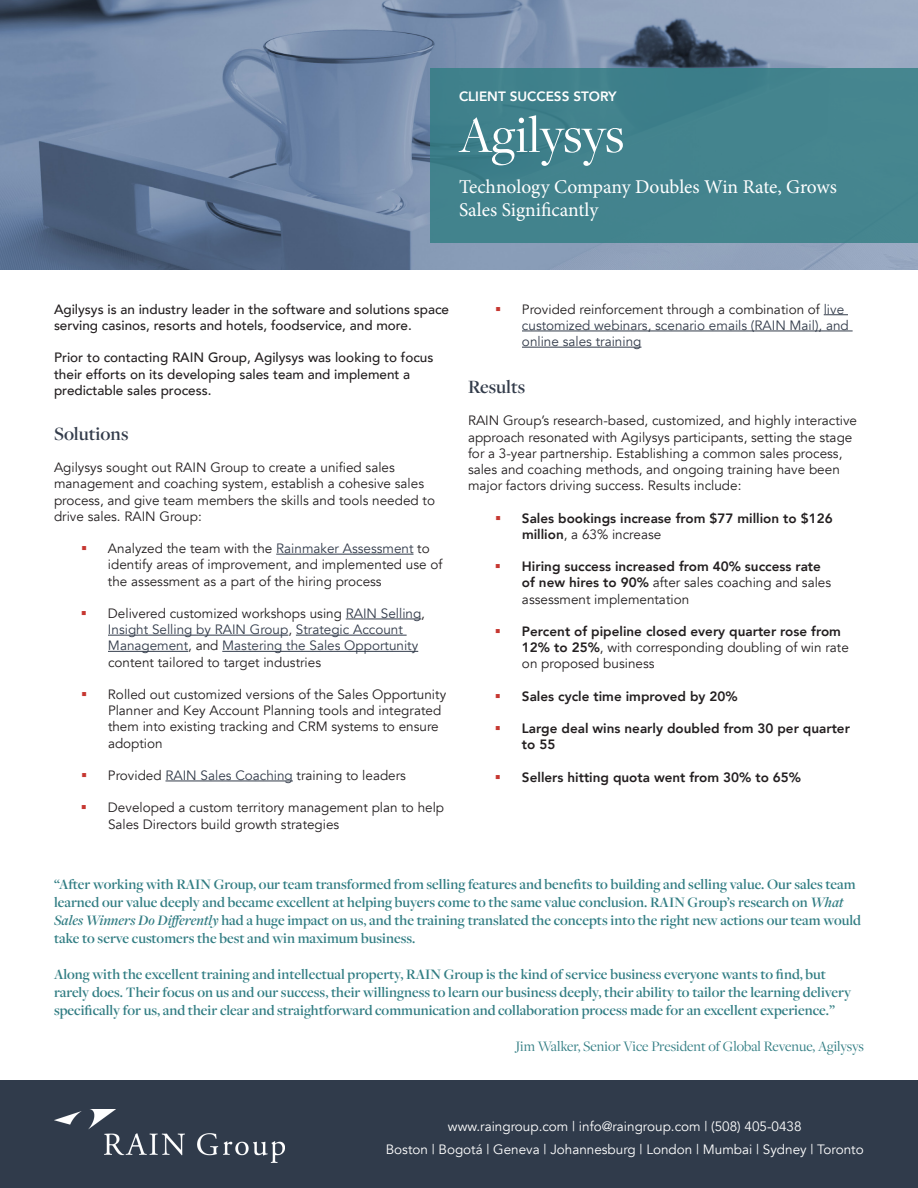
<style>
.page{position:relative;width:918px;height:1188px;background:#fff}
.page>*{position:absolute;margin:0;border:0;box-sizing:border-box;transform-origin:0 0}
.t1{font:54px "Freight Disp Pro";letter-spacing:-.015em;color:#fff}
.t2{font:19.5px/23.4px "Minion Pro";color:#fff}
.t3{font:600 19.5px "Freight Disp Pro";color:#333c4b}
.t4{font:600 15px/18px "Freight Disp Pro";color:#317d83}
.t5{font:15px "Freight Disp Pro";color:#317d83}
.Basic_copy{font:13.5px/16.2px "Avenir";color:#231f20}
.t6{font:800 13.5px/16.2px "Avenir";color:#231f20}
.t7{font:13.5px/16.2px "Avenir";color:#333c4b}
.Basic_copy-2{font:500 13.5px/16.2px "Avenir";color:#231f20}
.Basic_copy-3{font:13.5px "Avenir";color:#fff}
.t8{font:800 13.5px "Avenir";color:#fff}
.s1{color:#c63731}
.s2{color:#333c4b}
.s3{color:#231f20}
.s4{font-weight:400}
.s5{font-weight:800}
.s6{font-style:italic}
</style>
<div class="page">
<img style="left:0;top:0;width:918px;height:270px">
<div style="left:0;top:1080px;width:918px;height:108px;background:#303b4b"></div>
<img style="left:54px;top:1109px;width:230px;height:54px">
<div style="left:431px;top:68px;width:487px;height:175px;background:#43838e"></div>
<hr style="left:276px;top:554px;width:138px;height:1px;background:#333c4b">
<hr style="left:346px;top:619px;width:75px;height:1px;background:#333c4b">
<hr style="left:108px;top:635px;width:180px;height:1px;background:#333c4b">
<hr style="left:296px;top:635px;width:111px;height:1px;background:#333c4b">
<hr style="left:108px;top:651px;width:80px;height:1px;background:#333c4b">
<hr style="left:222px;top:651px;width:196px;height:1px;background:#333c4b">
<hr style="left:165px;top:781px;width:128px;height:1px;background:#333c4b">
<svg style="left:824px;top:314px;width:24px;height:1px"></svg>
<hr style="left:522px;top:331px;width:331px;height:1px;background:#333c4b">
<hr style="left:522px;top:347px;width:119px;height:1px;background:#333c4b">
<p class="t8" style="left:459px;top:86px;width:159px">CLIENT SUCCESS STORY</p>
<p class="t1" style="left:459px;top:100px;width:167px">Agilysys</p>
<p class="t2" style="left:459px;top:175px;width:380px">Technology Company Doubles Win Rate, Grows<br>Sales Significantly</p>
<p class="Basic_copy-2" style="left:54px;top:300px;width:397px">Agilysys is an industry leader in the software and solutions space serving casinos, resorts and hotels, foodservice, and more.</p>
<p class="Basic_copy-2" style="left:54px;top:349px;width:381px">Prior to contacting RAIN Group, Agilysys was looking to focus their efforts on its developing sales team and implement a predictable sales process.</p>
<p class="t3" style="left:54px;top:421px;width:76px">Solutions</p>
<p class="Basic_copy" style="left:54px;top:460px;width:383px">Agilysys sought out RAIN Group to create a unified sales management and coaching system, establish a cohesive sales process, and give team members the skills and tools needed to drive sales. RAIN Group:</p>
<p class="Basic_copy" style="left:108px;top:541px;width:336px;text-indent:-27px"><span class="s1">▪</span> Analyzed the team with the <span class="s2">Rainmaker Assessment</span> to identify areas of improvement, and implemented use of the assessment as a part of the hiring process</p>
<p class="t7" style="left:108px;top:605px;width:319px;text-indent:-27px"><span class="s1">▪</span> <span class="s3">Delivered customized workshops using</span> RAIN Selling<span class="s3">, </span>Insight Selling by RAIN Group<span class="s3">,</span> Strategic Account Management<span class="s3">, and</span> Mastering the Sales Opportunity <span class="s3">content tailored to target industries</span></p>
<p class="Basic_copy" style="left:108px;top:686px;width:340px;text-indent:-27px"><span class="s1">▪</span> Rolled out customized versions of the Sales Opportunity Planner and Key Account Planning tools and integrated them into existing tracking and CRM systems to ensure adoption</p>
<p class="Basic_copy" style="left:81px;top:767px;width:327px"><span class="s1">▪</span> Provided <span class="s2">RAIN Sales Coaching</span> training to leaders</p>
<p class="Basic_copy" style="left:108px;top:800px;width:338px;text-indent:-27px"><span class="s1">▪</span> Developed a custom territory management plan to help<br>Sales Directors build growth strategies</p>
<p class="t7" style="left:522px;top:301px;width:328px;text-indent:-27px"><span class="s1">▪</span> <span class="s3">Provided reinforcement through a combination of</span> live customized webinars, scenario emails (RAIN Mail), and online sales training</p>
<p class="t3" style="left:468px;top:374px;width:59px">Results</p>
<p class="Basic_copy" style="left:468px;top:413px;width:391px">RAIN Group’s research-based, customized, and highly interactive approach resonated with Agilysys participants, setting the stage for a 3-year partnership. Establishing a common sales process, sales and coaching methods, and ongoing training have been major factors driving success. Results include:</p>
<p class="t6" style="left:522px;top:510px;width:312px;text-indent:-27px"><span class="s1">▪</span> Sales bookings increase from $77 million to $126 million<span class="s4">, a 63% increase</span></p>
<p class="t6" style="left:522px;top:558px;width:311px;text-indent:-27px"><span class="s1">▪</span> Hiring success increased from 40% success rate of new hires to 90% <span class="s4">after sales coaching and sales assessment implementation</span></p>
<p class="Basic_copy" style="left:522px;top:623px;width:328px;text-indent:-27px"><span class="s1">▪</span> <span class="s5">Percent of pipeline closed every quarter rose from<br>12% to 25%</span>, with corresponding doubling of win rate on proposed business</p>
<p class="t6" style="left:495px;top:688px;width:244px"><span class="s1">▪</span> Sales cycle time improved by 20%</p>
<p class="t6" style="left:522px;top:720px;width:329px;text-indent:-27px"><span class="s1">▪</span> Large deal wins nearly doubled from 30 per quarter to 55</p>
<p class="t6" style="left:495px;top:769px;width:308px"><span class="s1">▪</span> Sellers hitting quota went from 30% to 65%</p>
<p class="t4" style="left:54px;top:874px;width:809px">“After working with RAIN Group, our team transformed from selling features and benefits to building and selling value. Our sales team learned our value deeply and became excellent at helping buyers come to the same value conclusion. RAIN Group’s research on <span class="s6">What Sales Winners Do Differently</span> had a huge impact on us, and the training translated the concepts into the right new actions our team would take to serve customers the best and win maximum business.</p>
<p class="t4" style="left:54px;top:964px;width:799px">Along with the excellent training and intellectual property, RAIN Group is the kind of service business everyone wants to find, but rarely does. Their focus on us and our success, their willingness to learn our business deeply, their ability to tailor the learning delivery specifically for us, and their clear and straightforward communication and collaboration process made for an excellent experience.”</p>
<p class="t5" style="left:516px;top:1036px;width:350px">Jim Walker, Senior Vice President of Global Revenue, Agilysys</p>
<p class="Basic_copy-3" style="left:448px;top:1118px;width:355px">www.raingroup.com | info@raingroup.com | (508) 405-0438</p>
<p class="Basic_copy-3" style="left:386px;top:1141px;width:479px">Boston | Bogotá | Geneva | Johannesburg | London | Mumbai | Sydney | Toronto</p>
</div>
